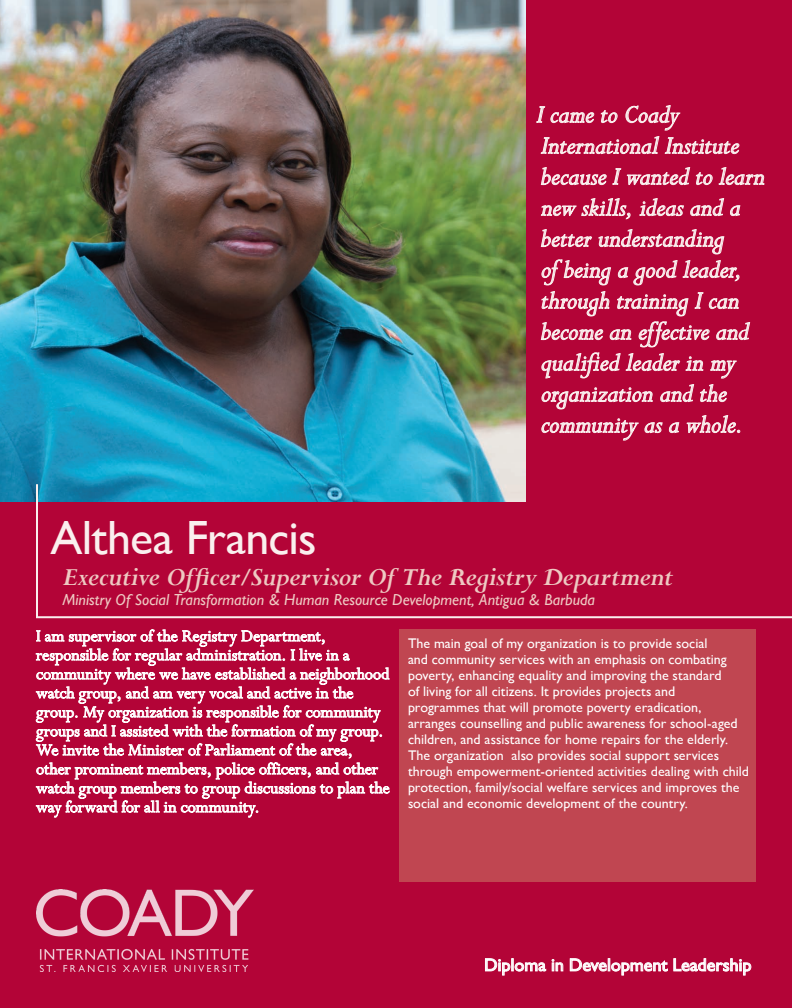
<style>
.page{position:relative;width:792px;height:1008px;background:#b30437}
.page>*{position:absolute;margin:0;border:0;box-sizing:border-box;transform-origin:0 0}
.t1{font:48px "Gill Sans";letter-spacing:-.02em;color:#faefee}
.t2{font:italic 28px/31px "Perpetua";letter-spacing:-.005em;color:#faefee}
.t3{font:italic 700 28px "Perpetua";letter-spacing:-.015em;color:#eec9c2}
.t4{font:18px/19px "Perpetua";color:#fff}
.t5{font:18px "Gill Sans";color:#fff}
.t6{font:italic 16px "Gill Sans";color:#eec9c2}
.t7{font:14px/16px "Gill Sans";color:#fff}
</style>
<div class="page">
<svg style="left:536px;top:107px;width:9px;height:15px"></svg>
<svg style="left:551px;top:112px;width:43px;height:11px"></svg>
<svg style="left:601px;top:110px;width:16px;height:13px"></svg>
<svg style="left:626px;top:105px;width:54px;height:25px"></svg>
<svg style="left:541px;top:136px;width:118px;height:18px"></svg>
<svg style="left:665px;top:138px;width:74px;height:16px"></svg>
<svg style="left:541px;top:167px;width:223px;height:87px"></svg>
<svg style="left:542px;top:260px;width:69px;height:25px"></svg>
<svg style="left:618px;top:268px;width:10px;height:10px"></svg>
<svg style="left:634px;top:260px;width:43px;height:25px"></svg>
<svg style="left:683px;top:260px;width:56px;height:21px"></svg>
<svg style="left:542px;top:291px;width:67px;height:25px"></svg>
<svg style="left:617px;top:295px;width:71px;height:21px"></svg>
<svg style="left:695px;top:293px;width:8px;height:15px"></svg>
<svg style="left:709px;top:298px;width:30px;height:11px"></svg>
<svg style="left:541px;top:322px;width:62px;height:18px"></svg>
<svg style="left:610px;top:330px;width:21px;height:10px"></svg>
<svg style="left:639px;top:322px;width:70px;height:25px"></svg>
<svg style="left:716px;top:322px;width:34px;height:18px"></svg>
<svg style="left:542px;top:353px;width:78px;height:25px"></svg>
<svg style="left:626px;top:353px;width:54px;height:18px"></svg>
<svg style="left:686px;top:357px;width:17px;height:14px"></svg>
<svg style="left:710px;top:361px;width:26px;height:17px"></svg>
<svg style="left:542px;top:388px;width:111px;height:21px"></svg>
<svg style="left:660px;top:384px;width:34px;height:18px"></svg>
<svg style="left:700px;top:384px;width:27px;height:18px"></svg>
<svg style="left:542px;top:419px;width:96px;height:21px"></svg>
<svg style="left:645px;top:423px;width:17px;height:10px"></svg>
<svg style="left:669px;top:423px;width:10px;height:10px"></svg>
<svg style="left:687px;top:415px;width:53px;height:19px"></svg>
<img style="left:0;top:0;width:526px;height:501px">
<svg style="left:35px;top:482px;width:757px;height:137px"></svg>
<div style="left:399px;top:630px;width:357px;height:252px;background:#c04651"></div>
<img style="left:36px;top:890px;width:218px;height:82px">
<svg style="left:36px;top:630px;width:353px;height:188px"></svg>
<svg style="left:485px;top:958px;width:61px;height:17px"></svg>
<svg style="left:552px;top:959px;width:11px;height:12px"></svg>
<svg style="left:570px;top:958px;width:98px;height:17px"></svg>
<svg style="left:674px;top:958px;width:77px;height:17px"></svg>
<p class="t2" style="left:536px;top:98px;width:230px">I came to Coady<br>International Institute because I wanted to learn new skills, ideas and a better understanding<br>of being a good leader, through training I can become an effective and qualified leader in my organization and the community as a whole.</p>
<h1 class="t1" style="left:50px;top:510px;width:268px">Althea Francis</h1>
<h2 class="t3" style="left:62px;top:559px;width:612px">Executive Officer/Supervisor Of The Registry Department</h2>
<p class="t6" style="left:62px;top:591px;width:534px">Ministry Of Social Transformation &amp; Human Resource Development, Antigua &amp; Barbuda</p>
<p class="t4" style="left:36px;top:626px;width:355px">I am supervisor of the Registry Department, responsible for regular administration. I live in a community where we have established a neighborhood watch group, and am very vocal and active in the group. My organization is responsible for community groups and I assisted with the formation of my group.<br>We invite the Minister of Parliament of the area, other prominent members, police officers, and other watch group members to group discussions to plan the way forward for all in community.</p>
<p class="t7" style="left:408px;top:636px;width:343px">The main goal of my organization is to provide social<br>and community services with an emphasis on combating poverty, enhancing equality and improving the standard<br>of living for all citizens. It provides projects and programmes that will promote poverty eradication, arranges counselling and public awareness for school-aged children, and assistance for home repairs for the elderly.<br>The organization also provides social support services through empowerment-oriented activities dealing with child protection, family/social welfare services and improves the social and economic development of the country.</p>
<p class="t5" style="left:484px;top:954px;width:269px">Diploma in Development Leadership</p>
</div>
